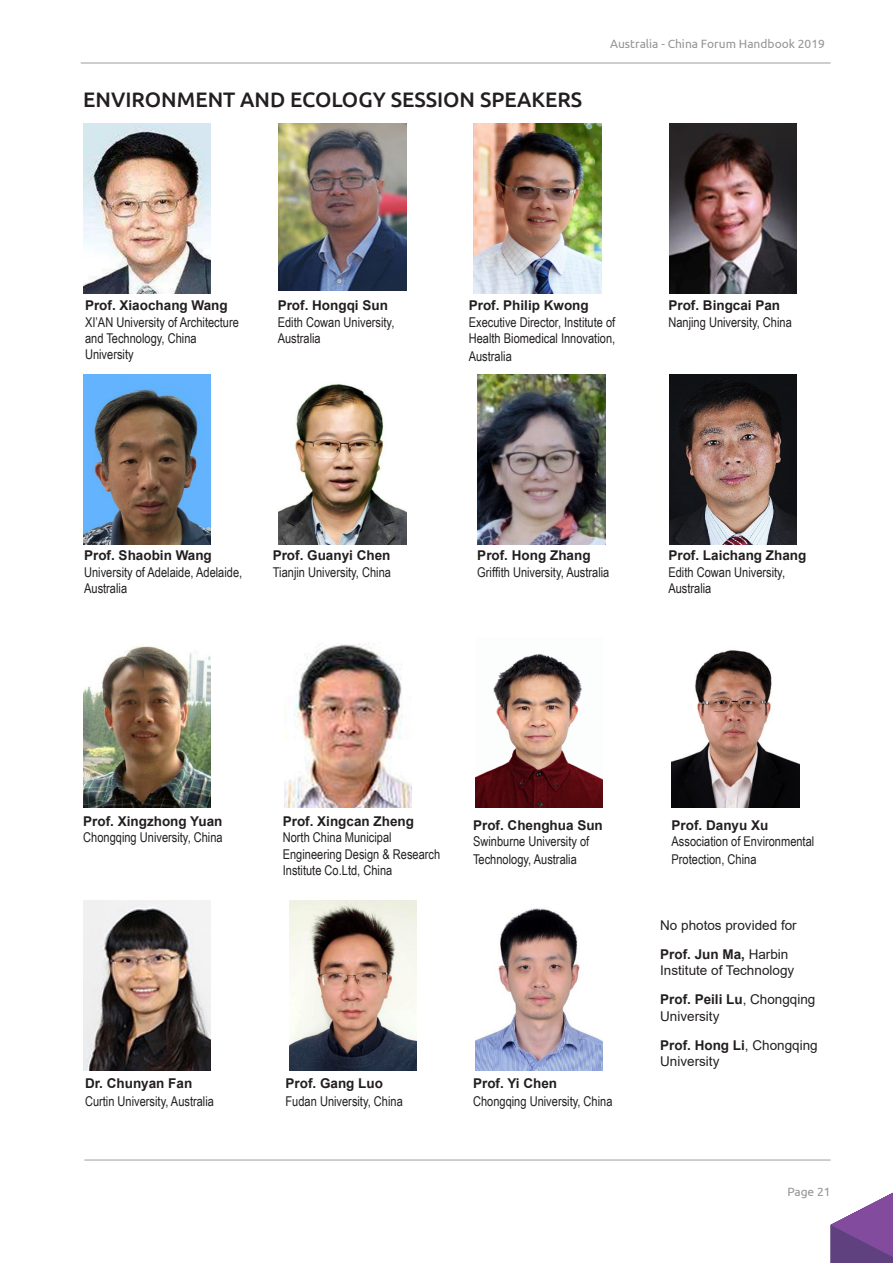
<style>
.page{position:relative;width:893px;height:1263px;background:#fff}
.page>*{position:absolute;margin:0;border:0;box-sizing:border-box;transform-origin:0 0}
.Heading_2{font:500 21px "Ubuntu";color:#231f20}
.Heading_2-2{font:13.5px/16.2px "Arial Narrow";color:#231f20}
.Heading_2-3{font:13.5px/16.2px "Arial";color:#231f20}
.t1{font:12px "Ubuntu";color:#939598}
.s1{font-family:"Arial";font-weight:700}
.s2{font-weight:700}
</style>
<div class="page">
<hr style="left:84px;top:1159px;width:747px;height:2px;background:#bcbdc0">
<hr style="left:81px;top:62px;width:750px;height:2px;background:#bcbdc0">
<svg style="left:831px;top:1192px;width:62px;height:71px"></svg>
<img style="left:83px;top:123px;width:128px;height:170px">
<img style="left:279px;top:123px;width:127px;height:167px">
<img style="left:474px;top:123px;width:127px;height:170px">
<img style="left:669px;top:123px;width:128px;height:170px">
<img style="left:83px;top:374px;width:128px;height:170px">
<img style="left:279px;top:383px;width:127px;height:161px">
<img style="left:478px;top:374px;width:127px;height:170px">
<img style="left:669px;top:374px;width:128px;height:170px">
<img style="left:83px;top:646px;width:128px;height:161px">
<img style="left:284px;top:643px;width:128px;height:164px">
<img style="left:475px;top:653px;width:128px;height:154px">
<img style="left:671px;top:650px;width:128px;height:157px">
<img style="left:83px;top:900px;width:128px;height:170px">
<img style="left:289px;top:900px;width:128px;height:170px">
<img style="left:475px;top:908px;width:128px;height:162px">
<p class="Heading_2" style="left:83px;top:86px;width:500px">ENVIRONMENT AND ECOLOGY SESSION SPEAKERS</p>
<p class="t1" style="left:610px;top:37px;width:216px">Australia - China Forum Handbook 2019</p>
<p class="Heading_2-2" style="left:85px;top:297px;width:155px"><span class="s1">Prof. Xiaochang Wang<br></span>XI’AN University of Architecture and Technology, China<br>University</p>
<p class="Heading_2-2" style="left:469px;top:297px;width:148px"><span class="s1">Prof. Philip Kwong<br></span>Executive Director, Institute of<br>Health Biomedical Innovation,</p>
<p class="Heading_2-2" style="left:278px;top:297px;width:118px"><span class="s1">Prof. Hongqi Sun<br></span>Edith Cowan University,<br>Australia</p>
<p class="Heading_2-2" style="left:469px;top:347px;width:45px">Australia</p>
<p class="Heading_2-2" style="left:668px;top:297px;width:125px"><span class="s1">Prof. Bingcai Pan<br></span>Nanjing University, China</p>
<p class="Heading_2-2" style="left:84px;top:547px;width:160px"><span class="s1">Prof. Shaobin Wang<br></span>University of Adelaide, Adelaide,<br>Australia</p>
<p class="Heading_2-2" style="left:273px;top:547px;width:120px"><span class="s1">Prof. Guanyi Chen<br></span>Tianjin University, China</p>
<p class="Heading_2-2" style="left:477px;top:547px;width:134px"><span class="s1">Prof. Hong Zhang<br></span>Griffith University, Australia</p>
<p class="Heading_2-2" style="left:668px;top:547px;width:140px"><span class="s1">Prof. Laichang Zhang<br></span>Edith Cowan University,<br>Australia</p>
<p class="Heading_2-2" style="left:83px;top:813px;width:141px"><span class="s1">Prof. Xingzhong Yuan<br></span>Chongqing University, China</p>
<p class="Heading_2-2" style="left:283px;top:813px;width:159px"><span class="s1">Prof. Xingcan Zheng<br></span>North China Municipal<br>Engineering Design &amp; Research<br>Institute Co.Ltd, China</p>
<p class="Heading_2-2" style="left:473px;top:816px;width:131px"><span class="s1">Prof. Chenghua Sun<br></span>Swinburne University of</p>
<p class="Heading_2-2" style="left:473px;top:851px;width:105px">Technology, Australia</p>
<p class="Heading_2-2" style="left:85px;top:1073px;width:131px;line-height:18px"><span class="s1">Dr. Chunyan Fan<br></span>Curtin University, Australia</p>
<p class="Heading_2-2" style="left:286px;top:1073px;width:119px;line-height:18px"><span class="s1">Prof. Gang Luo<br></span>Fudan University, China</p>
<p class="Heading_2-2" style="left:473px;top:1073px;width:141px;line-height:18px"><span class="s1">Prof. Yi Chen<br></span>Chongqing University, China</p>
<p class="Heading_2-2" style="left:672px;top:816px;width:144px"><span class="s1">Prof. Danyu Xu<br></span>Association of Environmental</p>
<p class="Heading_2-2" style="left:672px;top:851px;width:86px">Protection, China</p>
<p class="Heading_2-3" style="left:660px;top:917px;width:138px">No photos provided for</p>
<p class="Heading_2-3" style="left:660px;top:946px;width:136px"><span class="s2">Prof. Jun Ma,</span> Harbin<br>Institute of Technology</p>
<p class="Heading_2-3" style="left:660px;top:991px;width:157px"><span class="s2">Prof. Peili Lu</span>, Chongqing<br>University</p>
<p class="Heading_2-3" style="left:660px;top:1037px;width:159px"><span class="s2">Prof. Hong Li</span>, Chongqing<br>University</p>
<p class="t1" style="left:787px;top:1184px;width:45px">Page 21</p>
</div>
